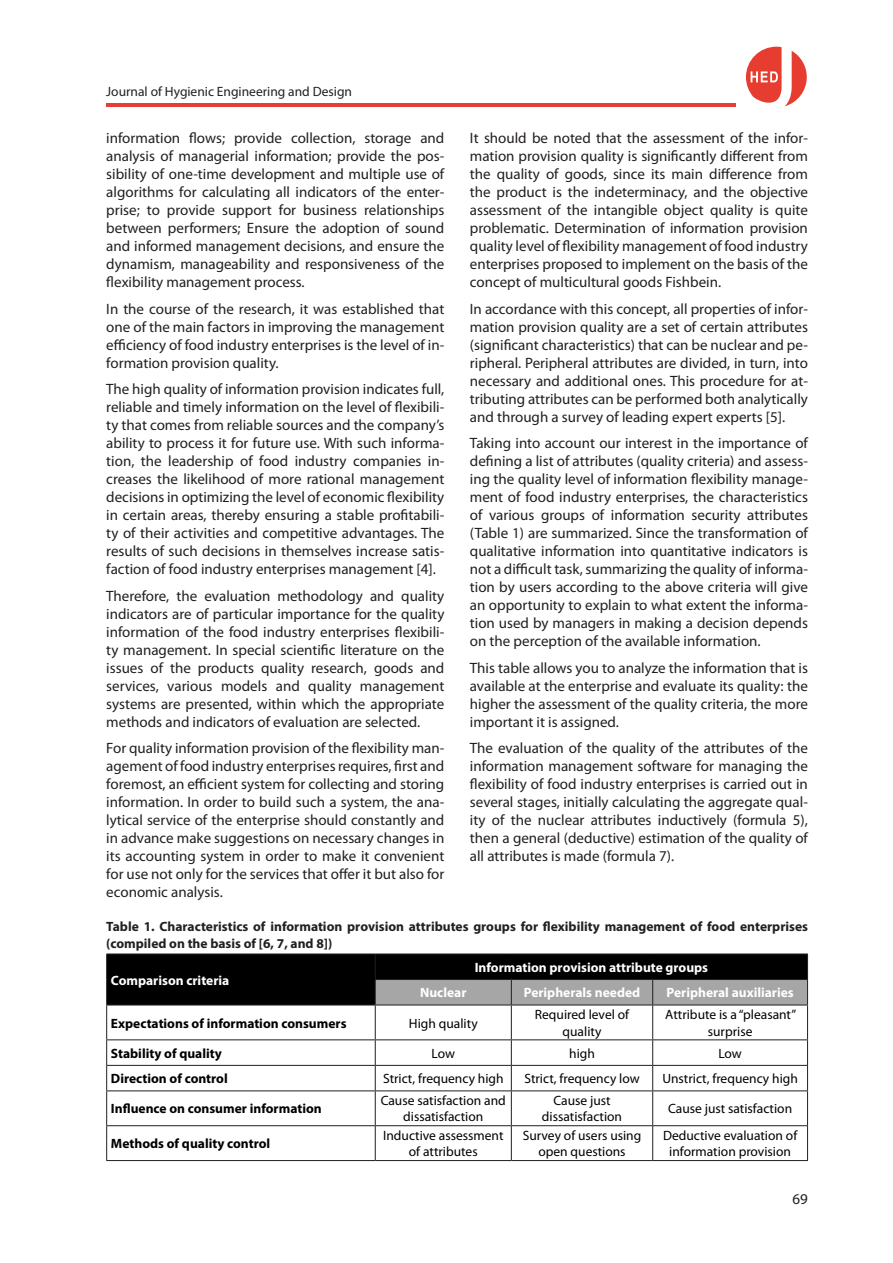
<style>
.page{position:relative;width:893px;height:1263px;background:#fff}
.page>*{position:absolute;margin:0;border:0;box-sizing:border-box;transform-origin:0 0}
.t1{font:15px/18px "Myriad Pro";color:#231f20;text-align:justify}
.t2{font:13.5px/16.2px "Myriad Pro";color:#000;text-align:center}
.t3{font:700 13.5px/16.2px "Myriad Pro";color:#231f20}
.t4{font:700 13.5px "Myriad Pro";color:#000}
.t5{font:700 13.5px "Myriad Pro";color:#fff}
.t6{font:13.5px "Myriad Pro";color:#231f20}
</style>
<div class="page">
<svg style="left:746px;top:47px;width:61px;height:59px"></svg>
<hr style="left:106px;top:104px;width:630px;height:3px;background:#e53e38">
<svg style="left:106px;top:954px;width:702px;height:51px;background:#323232"></svg>
<hr style="left:106px;top:1005px;width:269px;height:1px;background:#231f20">
<hr style="left:106px;top:1005px;width:1px;height:34px;background:#231f20">
<hr style="left:375px;top:1005px;width:136px;height:1px;background:#231f20">
<hr style="left:375px;top:1005px;width:1px;height:34px;background:#231f20">
<hr style="left:511px;top:1005px;width:142px;height:1px;background:#231f20">
<hr style="left:511px;top:1005px;width:1px;height:34px;background:#231f20">
<hr style="left:653px;top:1005px;width:155px;height:1px;background:#231f20">
<hr style="left:652px;top:1005px;width:1px;height:34px;background:#231f20">
<hr style="left:807px;top:1005px;width:1px;height:34px;background:#231f20">
<hr style="left:106px;top:1039px;width:269px;height:1px;background:#231f20">
<hr style="left:375px;top:1039px;width:136px;height:1px;background:#231f20">
<hr style="left:511px;top:1039px;width:142px;height:1px;background:#231f20">
<hr style="left:653px;top:1039px;width:155px;height:1px;background:#231f20">
<hr style="left:106px;top:1065px;width:269px;height:1px;background:#231f20">
<svg style="left:106px;top:1040px;width:1px;height:50px"></svg>
<hr style="left:375px;top:1065px;width:136px;height:1px;background:#231f20">
<svg style="left:375px;top:1040px;width:1px;height:50px"></svg>
<hr style="left:511px;top:1065px;width:142px;height:1px;background:#231f20">
<svg style="left:511px;top:1040px;width:1px;height:50px"></svg>
<hr style="left:653px;top:1065px;width:155px;height:1px;background:#231f20">
<svg style="left:652px;top:1040px;width:1px;height:50px"></svg>
<svg style="left:807px;top:1040px;width:1px;height:50px"></svg>
<hr style="left:106px;top:1090px;width:269px;height:1px;background:#231f20">
<hr style="left:106px;top:1091px;width:1px;height:34px;background:#231f20">
<hr style="left:375px;top:1090px;width:136px;height:1px;background:#231f20">
<hr style="left:375px;top:1091px;width:1px;height:34px;background:#231f20">
<hr style="left:511px;top:1090px;width:142px;height:1px;background:#231f20">
<hr style="left:511px;top:1091px;width:1px;height:34px;background:#231f20">
<hr style="left:653px;top:1090px;width:155px;height:1px;background:#231f20">
<hr style="left:652px;top:1091px;width:1px;height:34px;background:#231f20">
<hr style="left:807px;top:1091px;width:1px;height:34px;background:#231f20">
<hr style="left:106px;top:1125px;width:269px;height:1px;background:#231f20">
<hr style="left:106px;top:1126px;width:1px;height:34px;background:#231f20">
<hr style="left:375px;top:1125px;width:136px;height:1px;background:#231f20">
<hr style="left:375px;top:1126px;width:1px;height:34px;background:#231f20">
<hr style="left:511px;top:1125px;width:142px;height:1px;background:#231f20">
<hr style="left:511px;top:1126px;width:1px;height:34px;background:#231f20">
<hr style="left:653px;top:1125px;width:155px;height:1px;background:#231f20">
<hr style="left:652px;top:1126px;width:1px;height:34px;background:#231f20">
<hr style="left:807px;top:1126px;width:1px;height:34px;background:#231f20">
<hr style="left:106px;top:1160px;width:269px;height:1px;background:#231f20">
<hr style="left:375px;top:1160px;width:136px;height:1px;background:#231f20">
<hr style="left:511px;top:1160px;width:142px;height:1px;background:#231f20">
<hr style="left:653px;top:1160px;width:155px;height:1px;background:#231f20">
<p class="t6" style="left:106px;top:84px;width:247px">Journal of Hygienic Engineering and Design</p>
<p class="t1" style="left:106px;top:129px;width:340px">information flows; provide collection, storage and analysis of managerial information; provide the pos&shy;sibility of one-time development and multiple use of algorithms for calculating all indicators of the enter&shy;prise; to provide support for business relationships between performers; Ensure the adoption of sound and informed management decisions, and ensure the dynamism, manageability and responsiveness of the flexibility management process.</p>
<p class="t1" style="left:106px;top:300px;width:340px">In the course of the research, it was established that one of the main factors in improving the management efficiency of food industry enterprises is the level of in&shy;formation provision quality.</p>
<p class="t1" style="left:106px;top:380px;width:340px">The high quality of information provision indicates full, reliable and timely information on the level of flexibili&shy;ty that comes from reliable sources and the company’s ability to process it for future use. With such informa&shy;tion, the leadership of food industry companies in&shy;creases the likelihood of more rational management decisions in optimizing the level of economic flexibility in certain areas, thereby ensuring a stable profitabili&shy;ty of their activities and competitive advantages. The results of such decisions in themselves increase satis&shy;faction of food industry enterprises management [4].</p>
<p class="t1" style="left:106px;top:587px;width:340px">Therefore, the evaluation methodology and quality indicators are of particular importance for the quality information of the food industry enterprises flexibili&shy;ty management. In special scientific literature on the issues of the products quality research, goods and services, various models and quality management systems are presented, within which the appropriate methods and indicators of evaluation are selected.</p>
<p class="t1" style="left:106px;top:739px;width:340px">For quality information provision of the flexibility man&shy;agement of food industry enterprises requires, first and foremost, an efficient system for collecting and storing information. In order to build such a system, the ana&shy;lytical service of the enterprise should constantly and in advance make suggestions on necessary changes in its accounting system in order to make it convenient for use not only for the services that offer it but also for economic analysis.</p>
<p class="t1" style="left:470px;top:129px;width:340px">It should be noted that the assessment of the infor&shy;mation provision quality is significantly different from the quality of goods, since its main difference from the product is the indeterminacy, and the objective assessment of the intangible object quality is quite problematic. Determination of information provision quality level of flexibility management of food industry enterprises proposed to implement on the basis of the concept of multicultural goods Fishbein.</p>
<p class="t1" style="left:470px;top:300px;width:340px">In accordance with this concept, all properties of infor&shy;mation provision quality are a set of certain attributes (significant characteristics) that can be nuclear and pe&shy;ripheral. Peripheral attributes are divided, in turn, into necessary and additional ones. This procedure for at&shy;tributing attributes can be performed both analytically and through a survey of leading expert experts [5].</p>
<p class="t1" style="left:470px;top:434px;width:340px">Taking into account our interest in the importance of defining a list of attributes (quality criteria) and assess&shy;ing the quality level of information flexibility manage&shy;ment of food industry enterprises, the characteristics of various groups of information security attributes (Table 1) are summarized. Since the transformation of qualitative information into quantitative indicators is not a difficult task, summarizing the quality of informa&shy;tion by users according to the above criteria will give an opportunity to explain to what extent the informa&shy;tion used by managers in making a decision depends on the perception of the available information.</p>
<p class="t1" style="left:470px;top:659px;width:340px">This table allows you to analyze the information that is available at the enterprise and evaluate its quality: the higher the assessment of the quality criteria, the more important it is assigned.</p>
<p class="t1" style="left:470px;top:739px;width:340px">The evaluation of the quality of the attributes of the information management software for managing the flexibility of food industry enterprises is carried out in several stages, initially calculating the aggregate qual&shy;ity of the nuclear attributes inductively (formula 5), then a general (deductive) estimation of the quality of all attributes is made (formula 7).</p>
<p class="t3" style="left:106px;top:918px;width:703px">Table 1. Characteristics of information provision attributes groups for flexibility management of food enterprises (compiled on the basis of [6, 7, and 8])</p>
<p class="t5" style="left:111px;top:971px;width:120px">Comparison criteria</p>
<p class="t5" style="left:475px;top:958px;width:235px">Information provision attribute groups</p>
<p class="t5" style="left:420px;top:984px;width:48px">Nuclear</p>
<p class="t5" style="left:524px;top:984px;width:118px">Peripherals needed</p>
<p class="t5" style="left:666px;top:984px;width:129px">Peripheral auxiliaries</p>
<p class="t4" style="left:111px;top:1014px;width:237px">Expectations of information consumers</p>
<p class="t2" style="left:409px;top:1015px;width:70px">High quality</p>
<p class="t2" style="left:535px;top:1007px;width:96px">Required level of quality</p>
<p class="t2" style="left:665px;top:1007px;width:132px">Attribute is a “pleasant” surprise</p>
<p class="t4" style="left:111px;top:1044px;width:112px">Stability of quality</p>
<p class="t2" style="left:432px;top:1045px;width:25px">Low</p>
<p class="t2" style="left:569px;top:1045px;width:27px">high</p>
<p class="t2" style="left:718px;top:1045px;width:25px">Low</p>
<p class="t4" style="left:111px;top:1070px;width:118px">Direction of control</p>
<p class="t2" style="left:383px;top:1071px;width:122px">Strict, frequency high</p>
<p class="t2" style="left:524px;top:1071px;width:117px">Strict, frequency low</p>
<p class="t2" style="left:662px;top:1071px;width:137px">Unstrict, frequency high</p>
<p class="t4" style="left:111px;top:1100px;width:212px">Influence on consumer information</p>
<p class="t2" style="left:381px;top:1093px;width:127px">Cause satisfaction and dissatisfaction</p>
<p class="t2" style="left:542px;top:1093px;width:82px">Cause just dissatisfaction</p>
<p class="t2" style="left:668px;top:1101px;width:126px">Cause just satisfaction</p>
<p class="t4" style="left:111px;top:1135px;width:161px">Methods of quality control</p>
<p class="t2" style="left:383px;top:1128px;width:122px">Inductive assessment of attributes</p>
<p class="t2" style="left:523px;top:1128px;width:120px">Survey of users using open questions</p>
<p class="t2" style="left:663px;top:1128px;width:136px">Deductive evaluation of information provision</p>
<p class="t1" style="left:792px;top:1190px;width:17px">69</p>
</div>
